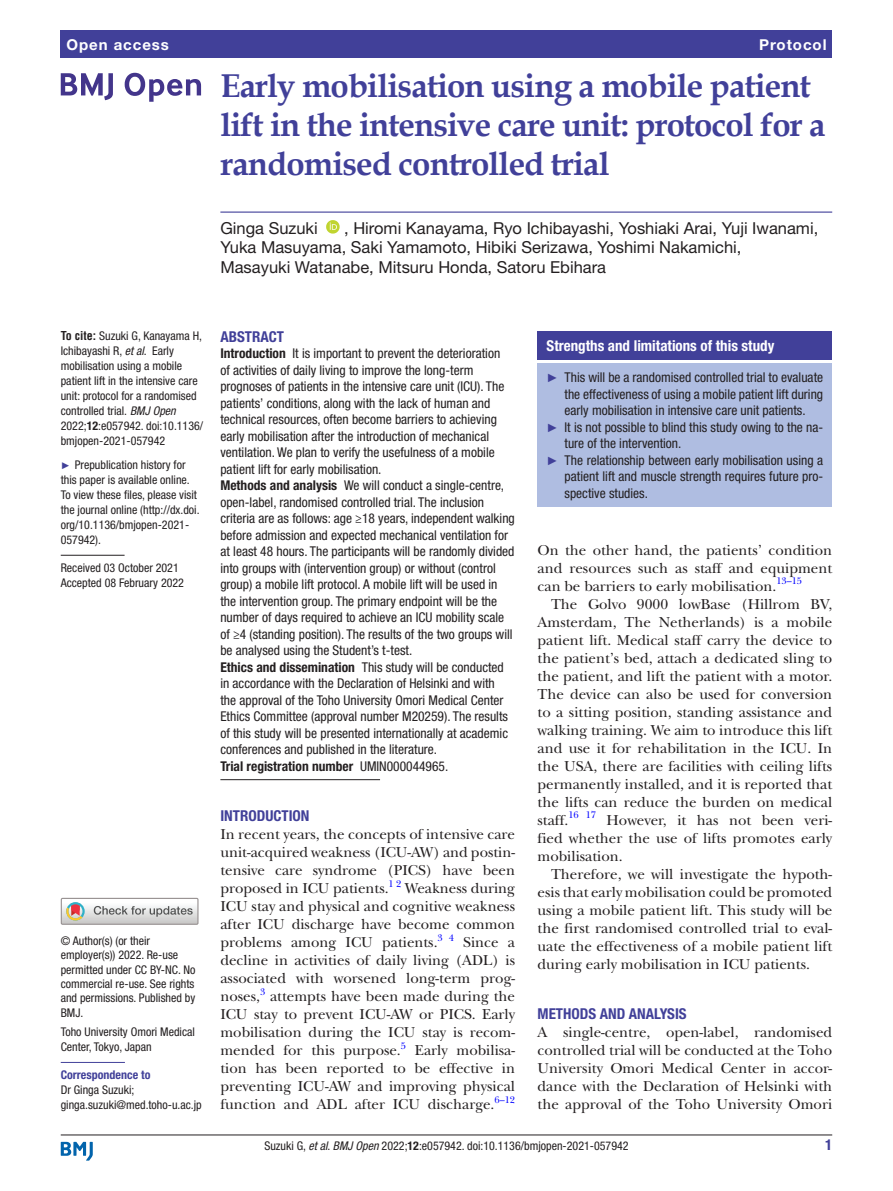
<style>
.page{position:relative;width:893px;height:1191px;background:#fff}
.page>*{position:absolute;margin:0;border:0;box-sizing:border-box;transform-origin:0 0}
.t1{font:700 33px/39px "Book Antiqua";letter-spacing:-.025em;color:#414099}
.t2{font:16.5px/19.5px "Helvetica Neue LT Std";color:#231f20}
.t3{font:15px/18px "New Baskerville";color:#231f20;text-align:justify}
.t4{font:700 condensed 15px "Helvetica Neue LT Std";color:#414099}
.t5{font:700 condensed 15px "Helvetica Neue LT Std";color:#fff}
.t6{font:700 15px "Helvetica Neue LT Std";letter-spacing:.065em;color:#fff}
.t7{font:condensed 13.5px/16.5px "Helvetica Neue LT Std";color:#231f20}
.t8{font:condensed 12px/15px "Helvetica Neue LT Std";color:#231f20}
.t9{font:700 condensed 12px "Helvetica Neue LT Std";color:#414099}
.t10{font:9.9px "New Baskerville";color:#00f}
.s1{font-family:"Helvetica LT Std";font-weight:700}
.s2{font-style:italic}
.s3{font-weight:700}
.s4{font-family:"Arial";font-stretch:normal;font-size:9.75px;color:#414099}
.s5{font-family:"Arial";font-stretch:normal;font-size:12px;color:#414099}
</style>
<div class="page">
<hr style="left:61px;top:1134px;width:771px;height:1px;background:#231f20">
<svg style="left:61px;top:1141px;width:32px;height:19px"></svg>
<div style="left:61px;top:31px;width:771px;height:27px;background:#414099"></div>
<hr style="left:220px;top:211px;width:612px;height:2px;background:#414099">
<svg style="left:326px;top:220px;width:14px;height:14px"></svg>
<hr style="left:61px;top:555px;width:64px;height:1px;background:#231f20">
<hr style="left:61px;top:1062px;width:64px;height:1px;background:#414099">
<svg style="left:61px;top:73px;width:52px;height:27px"></svg>
<svg style="left:125px;top:73px;width:76px;height:29px"></svg>
<div style="left:61px;top:897px;width:138px;height:27px;border:1px solid #969090"></div>
<svg style="left:61px;top:898px;width:137px;height:26px"></svg>
<div style="left:538px;top:331px;width:294px;height:29px;background:#414099"></div>
<div style="left:538px;top:364px;width:294px;height:143px;background:#afbde1"></div>
<hr style="left:220px;top:779px;width:160px;height:1px;background:#231f20">
<p class="t6" style="left:66px;top:35px;width:104px">Open access</p>
<p class="t6" style="left:759px;top:35px;width:69px">Protocol</p>
<h1 class="t1" style="left:220px;top:66px;width:607px">Early mobilisation using a mobile patient lift in the intensive care unit: protocol for a randomised controlled trial</h1>
<p class="t2" style="left:220px;top:218px;width:99px">Ginga Suzuki</p>
<p class="t2" style="left:220px;top:218px;width:599px;text-indent:124px">, Hiromi Kanayama, Ryo Ichibayashi, Yoshiaki Arai, Yuji Iwanami,<br>Yuka Masuyama, Saki Yamamoto, Hibiki Serizawa, Yoshimi Nakamichi,<br>Masayuki Watanabe, Mitsuru Honda, Satoru Ebihara</p>
<p class="t8" style="left:61px;top:328px;width:144px"><span class="s1">To cite:</span> Suzuki G, Kanayama H,<br>Ichibayashi R, <span class="s2">et al</span>. Early mobilisation using a mobile patient lift in the intensive care unit: protocol for a randomised controlled trial. <span class="s2">BMJ Open<br></span>2022;<span class="s3">12</span>:e057942. doi:10.1136/ bmjopen-2021-057942</p>
<p class="t8" style="left:61px;top:457px;width:140px"><span class="s4">►</span> Prepublication history for this paper is available online.<br>To view these files, please visit the journal online (http://dx.doi. org/10.1136/bmjopen-2021-<br>057942).</p>
<p class="t8" style="left:61px;top:560px;width:125px">Received 03 October 2021<br>Accepted 08 February 2022</p>
<p class="t8" style="left:61px;top:933px;width:136px;line-height:14.4px">© Author(s) (or their employer(s)) 2022. Re-use permitted under CC BY-NC. No commercial re-use. See rights and permissions. Published by<br>BMJ.</p>
<p class="t8" style="left:61px;top:1024px;width:136px">Toho University Omori Medical<br>Center, Tokyo, Japan</p>
<p class="t9" style="left:61px;top:1067px;width:91px">Correspondence to</p>
<p class="t8" style="left:61px;top:1082px;width:143px">Dr Ginga Suzuki; ginga.suzuki@med.toho-u.ac.jp</p>
<p class="t4" style="left:220px;top:327px;width:65px">Abstract</p>
<p class="t7" style="left:220px;top:345px;width:296px"><span class="s3">Introduction</span> It is important to prevent the deterioration<br>of activities of daily living to improve the long-term prognoses of patients in the intensive care unit (ICU). The patients’ conditions, along with the lack of human and technical resources, often become barriers to achieving early mobilisation after the introduction of mechanical ventilation. We plan to verify the usefulness of a mobile patient lift for early mobilisation.<br><span class="s3">Methods and analysis</span> We will conduct a single-centre, open-label, randomised controlled trial. The inclusion criteria are as follows: age ≥18 years, independent walking before admission and expected mechanical ventilation for at least 48 hours. The participants will be randomly divided into groups with (intervention group) or without (control group) a mobile lift protocol. A mobile lift will be used in the intervention group. The primary endpoint will be the number of days required to achieve an ICU mobility scale of ≥4 (standing position). The results of the two groups will be analysed using the Student’s t-test.<br><span class="s3">Ethics and dissemination</span> This study will be conducted in accordance with the Declaration of Helsinki and with<br>the approval of the Toho University Omori Medical Center Ethics Committee (approval number M20259). The results of this study will be presented internationally at academic conferences and published in the literature.<br><span class="s3">Trial registration number</span> UMIN000044965.</p>
<p class="t4" style="left:220px;top:807px;width:91px">Introduction</p>
<p class="t3" style="left:220px;top:825px;width:296px">In recent years, the concepts of intensive care unit-acquired weakness (ICU-AW) and postin&shy;tensive care syndrome (PICS) have been proposed in ICU patients.</p>
<p class="t10" style="left:389px;top:877px;width:14px">1 2</p>
<p class="t3" style="left:220px;top:879px;width:296px;text-indent:184px">Weakness during ICU stay and physical and cognitive weakness after ICU discharge have become common problems among ICU patients.</p>
<p class="t10" style="left:438px;top:931px;width:18px">3 4</p>
<p class="t3" style="left:220px;top:933px;width:296px;text-indent:243px">Since a decline in activities of daily living (ADL) is associated with worsened long-term prog&shy;noses,<sup>3</sup> attempts have been made during the ICU stay to prevent ICU-AW or PICS. Early mobilisation during the ICU stay is recom&shy;mended for this purpose.</p>
<p class="t10" style="left:401px;top:1039px;width:7px">5</p>
<p class="t3" style="left:220px;top:1041px;width:296px;text-indent:194px">Early mobilisa&shy;tion has been reported to be effective in preventing ICU-AW and improving physical function and ADL after ICU discharge.<sup>6–12</sup></p>
<p class="t5" style="left:547px;top:336px;width:229px">Strengths and limitations of this study</p>
<p class="t7" style="left:547px;top:369px;width:278px"><span class="s5">►</span> This will be a randomised controlled trial to evaluate</p>
<p class="t7" style="left:565px;top:386px;width:260px">the effectiveness of using a mobile patient lift during</p>
<p class="t7" style="left:565px;top:402px;width:243px">early mobilisation in intensive care unit patients.</p>
<p class="t7" style="left:547px;top:419px;width:278px"><span class="s5">►</span> It is not possible to blind this study owing to the na-</p>
<p class="t7" style="left:565px;top:435px;width:118px">ture of the intervention.</p>
<p class="t7" style="left:547px;top:452px;width:278px"><span class="s5">►</span> The relationship between early mobilisation using a</p>
<p class="t7" style="left:565px;top:468px;width:260px">patient lift and muscle strength requires future pro-</p>
<p class="t7" style="left:565px;top:485px;width:85px">spective studies.</p>
<p class="t3" style="left:538px;top:541px;width:296px">On the other hand, the patients’ condition and resources such as staff and equipment can be barriers to early mobilisation.<sup>13–15</sup></p>
<p class="t3" style="left:538px;top:595px;width:296px;text-indent:14px">The Golvo 9000 lowBase (Hillrom BV, Amsterdam, The Netherlands) is a mobile patient lift. Medical staff carry the device to the patient’s bed, attach a dedicated sling to the patient, and lift the patient with a motor.<br>The device can also be used for conversion to a sitting position, standing assistance and walking training. We aim to introduce this lift and use it for rehabilitation in the ICU. In the USA, there are facilities with ceiling lifts permanently installed, and it is reported that the lifts can reduce the burden on medical staff.<sup>16</sup> <sup>17</sup></p>
<p class="t3" style="left:538px;top:811px;width:296px;text-indent:69px">However, it has not been veri&shy;fied whether the use of lifts promotes early mobilisation.</p>
<p class="t3" style="left:538px;top:865px;width:296px;text-indent:14px">Therefore, we will investigate the hypoth&shy;esis that early mobilisation could be promoted using a mobile patient lift. This study will be the first randomised controlled trial to eval&shy;uate the effectiveness of a mobile patient lift during early mobilisation in ICU patients.</p>
<p class="t4" style="left:538px;top:1005px;width:137px">Methods and analysis</p>
<p class="t3" style="left:538px;top:1023px;width:296px">A single-centre, open-label, randomised controlled trial will be conducted at the Toho University Omori Medical Center in accor&shy;dance with the Declaration of Helsinki with the approval of the Toho University Omori</p>
<p class="t8" style="left:264px;top:1137px;width:366px">Suzuki G, <span class="s2">et al</span>. <span class="s2">BMJ Open</span> 2022;<span class="s3">12</span>:e057942. doi:10.1136/bmjopen-2021-057942</p>
<p class="t4" style="left:825px;top:1135px;width:9px">1</p>
</div>
